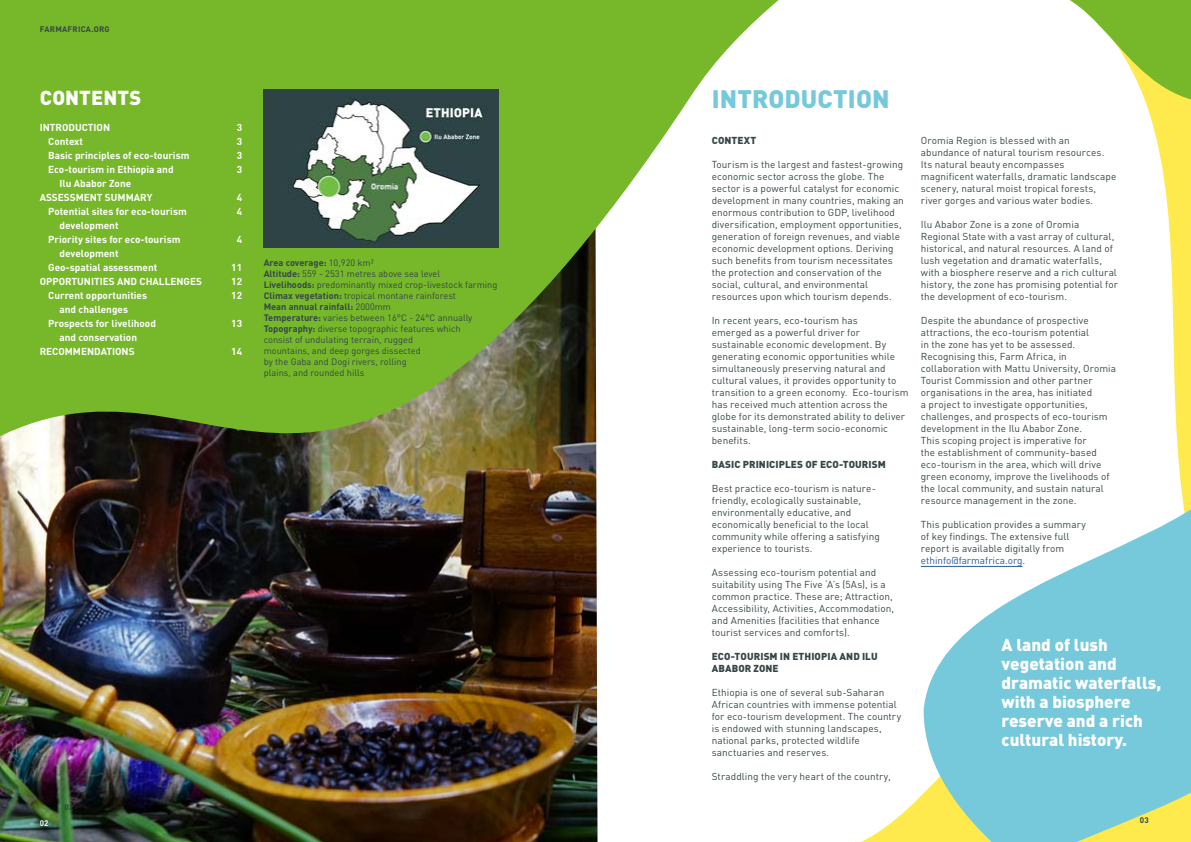
<style>
.page{position:relative;width:1191px;height:842px;background:#fff}
.page>*{position:absolute;margin:0;border:0;box-sizing:border-box;transform-origin:0 0}
.t1{font:900 25px "DIN Pro";letter-spacing:.005em;color:#75c9db}
.t2{font:900 20px "DIN Pro";letter-spacing:.005em;color:#fff}
.t3{font:900 17px/19px "DIN Pro";color:#fff}
.t4{font:10px/12px "DIN Pro";letter-spacing:.005em;color:#364647}
.t5{font:700 10px/14px "DIN Pro";color:#fff}
.t6{font:900 10px/12px "DIN Pro";letter-spacing:.005em;color:#364647}
.t7{font:9.2px/11px "DIN Pro";color:#364647}
.t8{font:700 8px "DIN Pro";letter-spacing:.03em;color:#364647}
.t9{font:700 8px "DIN Pro";color:#fff}
.t10{font:700 8px "DIN Pro";color:#2d4344}
.s1{font-weight:700}
.s2{color:#275b9b}
</style>
<div class="page">
<svg style="left:1146px;top:103px;width:45px;height:333px"></svg>
<svg style="left:861px;top:794px;width:62px;height:48px"></svg>
<svg style="left:923px;top:436px;width:268px;height:406px;fill:#75c9db"></svg>
<img style="left:0;top:683px;width:597px;height:159px">
<img style="left:0;top:412px;width:1002px;height:271px">
<svg style="left:0;top:0;width:779px;height:412px;fill:#76b82a"></svg>
<hr style="left:921px;top:566px;width:101px;height:1px;background:#275b9b">
<img style="left:264px;top:89px;width:234px;height:159px">
<svg style="left:1069px;top:0;width:122px;height:103px"></svg>
<p class="t8" style="left:40px;top:22px;width:72px">FARMAFRICA.ORG</p>
<h2 class="t2" style="left:40px;top:84px;width:103px">CONTENTS</h2>
<h1 class="t1" style="left:712px;top:82px;width:179px">INTRODUCTION</h1>
<p class="t6" style="left:711px;top:134px;width:46px">CONTEXT</p>
<p class="t4" style="left:711px;top:158px;width:194px">Tourism is the largest and fastest-growing economic sector across the globe. The sector is a powerful catalyst for economic development in many countries, making an enormous contribution to GDP, livelihood diversification, employment opportunities, generation of foreign revenues, and viable economic development options. Deriving such benefits from tourism necessitates the protection and conservation of the social, cultural, and environmental resources upon which tourism depends.</p>
<p class="t4" style="left:711px;top:314px;width:198px">In recent years, eco-tourism has<br>emerged as a powerful driver for sustainable economic development. By generating economic opportunities while simultaneously preserving natural and cultural values, it provides opportunity to transition to a green economy. Eco-tourism has received much attention across the globe for its demonstrated ability to deliver sustainable, long-term socio-economic benefits.</p>
<p class="t6" style="left:711px;top:458px;width:176px">BASIC PRINICIPLES OF ECO-TOURISM</p>
<p class="t4" style="left:711px;top:482px;width:170px">Best practice eco-tourism is nature&shy;friendly, ecologically sustainable, environmentally educative, and economically beneficial to the local community while offering a satisfying experience to tourists.</p>
<p class="t4" style="left:711px;top:566px;width:184px">Assessing eco-tourism potential and suitability using The Five ‘A’s (5As), is a common practice. These are; Attraction, Accessibility, Activities, Accommodation, and Amenities (facilities that enhance tourist services and comforts).</p>
<p class="t6" style="left:711px;top:650px;width:167px">ECO-TOURISM IN ETHIOPIA AND ILU<br>ABABOR ZONE</p>
<p class="t4" style="left:711px;top:686px;width:191px">Ethiopia is one of several sub-Saharan African countries with immense potential for eco-tourism development. The country is endowed with stunning landscapes, national parks, protected wildlife sanctuaries and reserves.</p>
<p class="t4" style="left:711px;top:770px;width:180px">Straddling the very heart of the country,</p>
<p class="t5" style="left:40px;top:119px;width:72px">INTRODUCTION</p>
<p class="t5" style="left:237px;top:119px;width:7px">3</p>
<p class="t5" style="left:48px;top:133px;width:36px">Context</p>
<p class="t5" style="left:237px;top:133px;width:7px">3</p>
<p class="t5" style="left:48px;top:147px;width:143px">Basic principles of eco-tourism</p>
<p class="t5" style="left:237px;top:147px;width:7px">3</p>
<p class="t5" style="left:48px;top:161px;width:127px">Eco-tourism in Ethiopia and</p>
<p class="t5" style="left:237px;top:161px;width:7px">3</p>
<p class="t5" style="left:40px;top:175px;width:114px;text-align:center">Ilu Ababor Zone<br>ASSESSMENT SUMMARY</p>
<p class="t5" style="left:237px;top:189px;width:7px">4</p>
<p class="t5" style="left:48px;top:203px;width:140px">Potential sites for eco-tourism</p>
<p class="t5" style="left:237px;top:203px;width:7px">4</p>
<p class="t5" style="left:48px;top:217px;width:134px;text-indent:11px">development<br>Priority sites for eco-tourism</p>
<p class="t5" style="left:237px;top:231px;width:7px">4</p>
<p class="t5" style="left:48px;top:245px;width:111px;text-indent:11px">development<br>Geo-spatial assessment</p>
<p class="t7" style="left:264px;top:256px;width:235px"><span class="s1">Area coverage:</span> 10,920 km2<br><span class="s1">Altitude:</span> 559 - 2531 metres above sea level<br><span class="s1">Livelihoods:</span> predominantly mixed crop-livestock farming <span class="s1">Climax vegetation:</span> tropical montane rainforest<br><span class="s1">Mean annual rainfall:</span> 2000mm<br><span class="s1">Temperature:</span> varies between 16°C - 24°C annually <span class="s1">Topography:</span> diverse topographic features which<br>consist of undulating terrain, rugged<br>mountains, and deep gorges dissected<br>by the Gaba and Dogi rivers, rolling<br>plains, and rounded hills</p>
<p class="t5" style="left:231px;top:259px;width:12px">11</p>
<p class="t5" style="left:40px;top:273px;width:164px">OPPORTUNITIES AND CHALLENGES</p>
<p class="t5" style="left:231px;top:273px;width:12px">12</p>
<p class="t5" style="left:48px;top:287px;width:100px">Current opportunities</p>
<p class="t5" style="left:231px;top:287px;width:12px">12</p>
<p class="t5" style="left:48px;top:301px;width:109px;text-indent:11px">and challenges<br>Prospects for livelihood</p>
<p class="t5" style="left:231px;top:315px;width:12px">13</p>
<p class="t5" style="left:40px;top:329px;width:99px;text-align:right">and conservation<br>RECOMMENDATIONS</p>
<p class="t5" style="left:231px;top:343px;width:12px">14</p>
<p class="t9" style="left:40px;top:816px;width:10px">02</p>
<p class="t10" style="left:64px;top:800px;width:10px">02</p>
<p class="t4" style="left:921px;top:134px;width:197px">Oromia Region is blessed with an abundance of natural tourism resources.<br>Its natural beauty encompasses magnificent waterfalls, dramatic landscape scenery, natural moist tropical forests, river gorges and various water bodies.</p>
<p class="t4" style="left:921px;top:218px;width:199px">Ilu Ababor Zone is a zone of Oromia Regional State with a vast array of cultural, historical, and natural resources. A land of lush vegetation and dramatic waterfalls, with a biosphere reserve and a rich cultural history, the zone has promising potential for the development of eco-tourism.</p>
<p class="t4" style="left:921px;top:314px;width:197px">Despite the abundance of prospective attractions, the eco-tourism potential<br>in the zone has yet to be assessed.<br>Recognising this, Farm Africa, in collaboration with Mattu University, Oromia Tourist Commission and other partner organisations in the area, has initiated<br>a project to investigate opportunities, challenges, and prospects of eco-tourism development in the Ilu Ababor Zone.<br>This scoping project is imperative for<br>the establishment of community-based eco-tourism in the area, which will drive green economy, improve the livelihoods of the local community, and sustain natural resource management in the zone.</p>
<p class="t4" style="left:921px;top:518px;width:167px">This publication provides a summary of key findings. The extensive full report is available digitally from <span class="s2">ethinfo@farmafrica.org</span>.</p>
<h3 class="t3" style="left:1001px;top:634px;width:161px">A land of lush vegetation and dramatic waterfalls, with a biosphere reserve and a rich cultural history.</h3>
<p class="t8" style="left:1139px;top:813px;width:10px">03</p>
</div>
